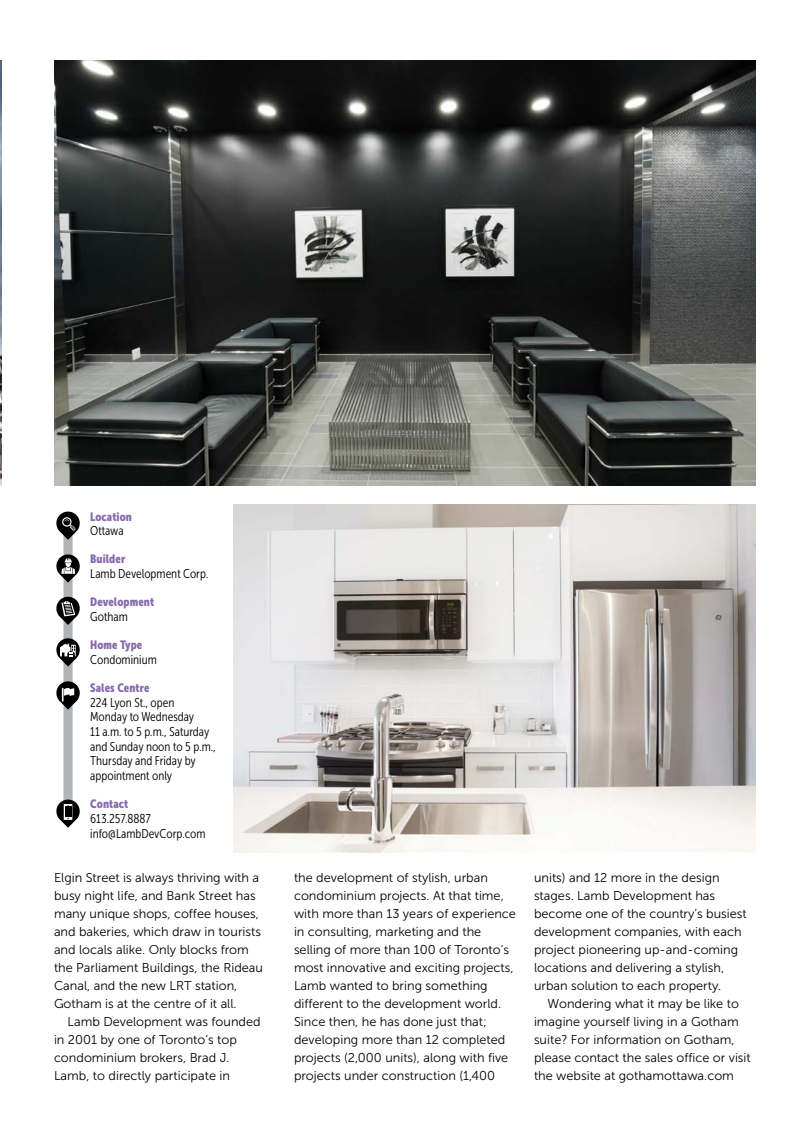
<style>
.page{position:relative;width:810px;height:1134px;background:#fff}
.page>*{position:absolute;margin:0;border:0;box-sizing:border-box;transform-origin:0 0}
.t1{font:12.75px/18px "Museo Sans 300";color:#000}
.t2{font:12.75px/14.7px "Museo Sans Cond 300";color:#000}
.t3{font:12px "Museo Sans Cond 900";letter-spacing:.01em;color:#8869ae}
</style>
<div class="page">
<img style="left:54px;top:61px;width:702px;height:425px">
<img style="left:234px;top:504px;width:522px;height:348px">
<img style="left:0;top:61px;width:1px;height:425px">
<div style="left:63px;top:515px;width:10px;height:299px;background:#b1b4b6"></div>
<svg style="left:56px;top:511px;width:24px;height:29px"></svg>
<svg style="left:56px;top:553px;width:24px;height:30px"></svg>
<svg style="left:56px;top:680px;width:24px;height:30px"></svg>
<svg style="left:56px;top:637px;width:24px;height:30px"></svg>
<svg style="left:56px;top:798px;width:24px;height:30px"></svg>
<svg style="left:56px;top:596px;width:24px;height:29px"></svg>
<p class="t3" style="left:90px;top:510px;width:43px">Location</p>
<p class="t2" style="left:90px;top:524px;width:35px">Ottawa</p>
<p class="t3" style="left:90px;top:552px;width:37px">Builder</p>
<p class="t2" style="left:90px;top:566px;width:120px">Lamb Development Corp.</p>
<p class="t3" style="left:90px;top:595px;width:65px">Development</p>
<p class="t2" style="left:90px;top:609px;width:39px">Gotham</p>
<p class="t3" style="left:90px;top:638px;width:54px">Home Type</p>
<p class="t2" style="left:90px;top:652px;width:68px">Condominium</p>
<p class="t3" style="left:90px;top:681px;width:61px">Sales Centre</p>
<p class="t2" style="left:90px;top:695px;width:127px">224 Lyon St., open<br>Monday to Wednesday<br>11 a.m. to 5 p.m., Saturday and Sunday noon to 5 p.m.,<br>Thursday and Friday by appointment only</p>
<p class="t3" style="left:90px;top:797px;width:40px">Contact</p>
<p class="t2" style="left:90px;top:811px;width:117px">613.257.8887 info@LambDevCorp.com</p>
<p class="t1" style="left:54px;top:869px;width:211px">Elgin Street is always thriving with a busy night life, and Bank Street has many unique shops, coffee houses, and bakeries, which draw in tourists and locals alike. Only blocks from the Parliament Buildings, the Rideau Canal, and the new LRT station, Gotham is at the centre of it all.</p>
<p class="t1" style="left:54px;top:1013px;width:208px;text-indent:14px">Lamb Development was founded in 2001 by one of Toronto’s top condominium brokers, Brad J.<br>Lamb, to directly participate in</p>
<p class="t1" style="left:294px;top:869px;width:223px">the development of stylish, urban condominium projects. At that time, with more than 13 years of experience in consulting, marketing and the selling of more than 100 of Toronto’s most innovative and exciting projects, Lamb wanted to bring something different to the development world.<br>Since then, he has done just that; developing more than 12 completed projects (2,000 units), along with five projects under construction (1,400</p>
<p class="t1" style="left:534px;top:869px;width:214px">units) and 12 more in the design stages. Lamb Development has become one of the country’s busiest development companies, with each project pioneering up-and-coming locations and delivering a stylish, urban solution to each property.</p>
<p class="t1" style="left:534px;top:995px;width:218px;text-indent:14px">Wondering what it may be like to imagine yourself living in a Gotham suite? For information on Gotham, please contact the sales office or visit the website at gothamottawa.com</p>
</div>
